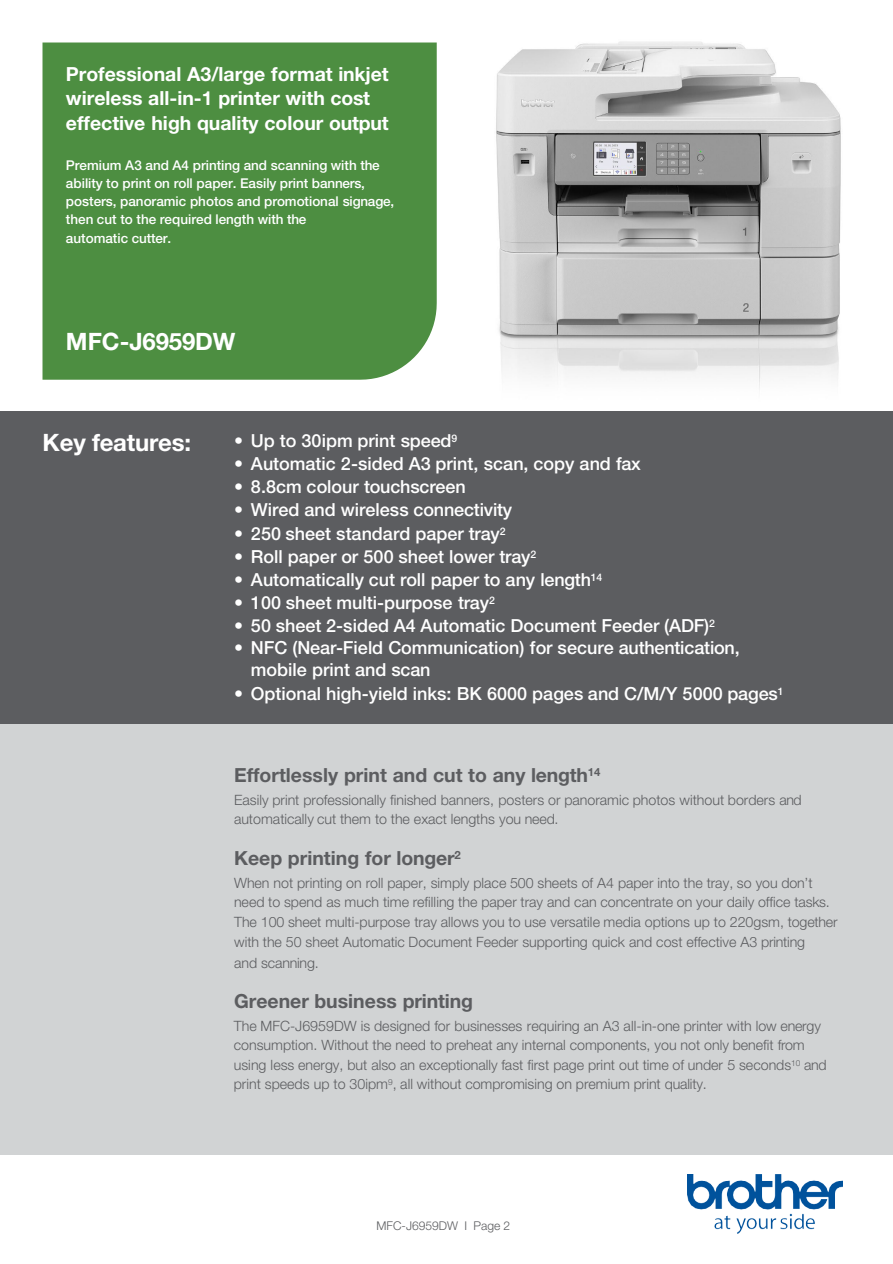
<style>
.page{position:relative;width:893px;height:1264px;background:#fff}
.page>*{position:absolute;margin:0;border:0;box-sizing:border-box;transform-origin:0 0}
.t1{font:700 24px "Helvetica Neue LTW1 G";letter-spacing:-.005em;color:#fff}
.t2{font:700 19.5px/24.2px "Helvetica Neue LTW1 G";color:#fff}
.t3{font:700 19.5px "Helvetica Neue LTW1 G";color:#5c5d60}
.t4{font:500 18px/22.5px "Helvetica Neue LTW1 G";color:#fff}
.t5{font:300 14.25px/19.5px "Helvetica Neue LTW1 G";color:#5c5d60}
.t6{font:500 13.5px/18px "Helvetica Neue LTW1 G";color:#fff}
.t7{font:300 12px "Helvetica Neue LTW1 G";letter-spacing:-.005em;color:#5c5d60}
</style>
<div class="page">
<img style="left:496px;top:41px;width:345px;height:348px">
<div style="left:0;top:723px;width:892px;height:431px;background:#d1d3d4"></div>
<div style="left:42px;top:42px;width:394px;height:337px;background:#4d8e41"></div>
<div style="left:0;top:411px;width:892px;height:312px;background:#5c5d60"></div>
<img style="left:687px;top:1174px;width:155px;height:58px">
<p class="t2" style="left:66px;top:62px;width:324px">Professional A3/large format inkjet wireless all-in-1 printer with cost effective high quality colour output</p>
<p class="t6" style="left:66px;top:156px;width:330px">Premium A3 and A4 printing and scanning with the ability to print on roll paper. Easily print banners, posters, panoramic photos and promotional signage, then cut to the required length with the</p>
<p class="t6" style="left:66px;top:229px;width:107px">automatic cutter.</p>
<p class="t1" style="left:66px;top:327px;width:171px">MFC-J6959DW</p>
<p class="t1" style="left:42px;top:428px;width:150px">Key features:</p>
<p class="t4" style="left:234px;top:429px;width:225px">• Up to 30ipm print speed<sup>9</sup></p>
<p class="t4" style="left:234px;top:452px;width:408px">• Automatic 2-sided A3 print, scan, copy and fax</p>
<p class="t4" style="left:234px;top:475px;width:233px">• 8.8cm colour touchscreen</p>
<p class="t4" style="left:234px;top:498px;width:280px">• Wired and wireless connectivity</p>
<p class="t4" style="left:234px;top:522px;width:273px">• 250 sheet standard paper tray<sup>2</sup></p>
<p class="t4" style="left:234px;top:545px;width:304px">• Roll paper or 500 sheet lower tray<sup>2</sup></p>
<p class="t4" style="left:234px;top:568px;width:369px">• Automatically cut roll paper to any length<sup>14</sup></p>
<p class="t4" style="left:234px;top:591px;width:262px">• 100 sheet multi-purpose tray<sup>2</sup></p>
<p class="t4" style="left:234px;top:614px;width:482px">• 50 sheet 2-sided A4 Automatic Document Feeder (ADF)<sup>2</sup></p>
<p class="t4" style="left:251px;top:636px;width:490px;text-indent:-17px">• NFC (Near-Field Communication) for secure authentication, mobile print and scan</p>
<p class="t4" style="left:234px;top:682px;width:551px">• Optional high-yield inks: BK 6000 pages and C/M/Y 5000 pages<sup>1</sup></p>
<p class="t3" style="left:234px;top:762px;width:368px">Effortlessly print and cut to any length<sup>14</sup></p>
<p class="t5" style="left:234px;top:789px;width:569px">Easily print professionally finished banners, posters or panoramic photos without borders and automatically cut them to the exact lengths you need.</p>
<p class="t3" style="left:234px;top:845px;width:228px">Keep printing for longer<sup>2</sup></p>
<p class="t5" style="left:234px;top:872px;width:605px">When not printing on roll paper, simply place 500 sheets of A4 paper into the tray, so you don’t need to spend as much time refilling the paper tray and can concentrate on your daily office tasks.<br>The 100 sheet multi-purpose tray allows you to use versatile media options up to 220gsm, together with the 50 sheet Automatic Document Feeder supporting quick and cost effective A3 printing</p>
<p class="t5" style="left:234px;top:953px;width:86px">and scanning.</p>
<p class="t3" style="left:234px;top:988px;width:240px">Greener business printing</p>
<p class="t5" style="left:234px;top:1015px;width:594px">The MFC-J6959DW is designed for businesses requiring an A3 all-in-one printer with low energy consumption. Without the need to preheat any internal components, you not only benefit from using less energy, but also an exceptionally fast first page print out time of under 5 seconds<sup>10</sup> and print speeds up to 30ipm<sup>9</sup>, all without compromising on premium print quality.</p>
<p class="t7" style="left:376px;top:1217px;width:135px">MFC-J6959DW I Page 2</p>
</div>
